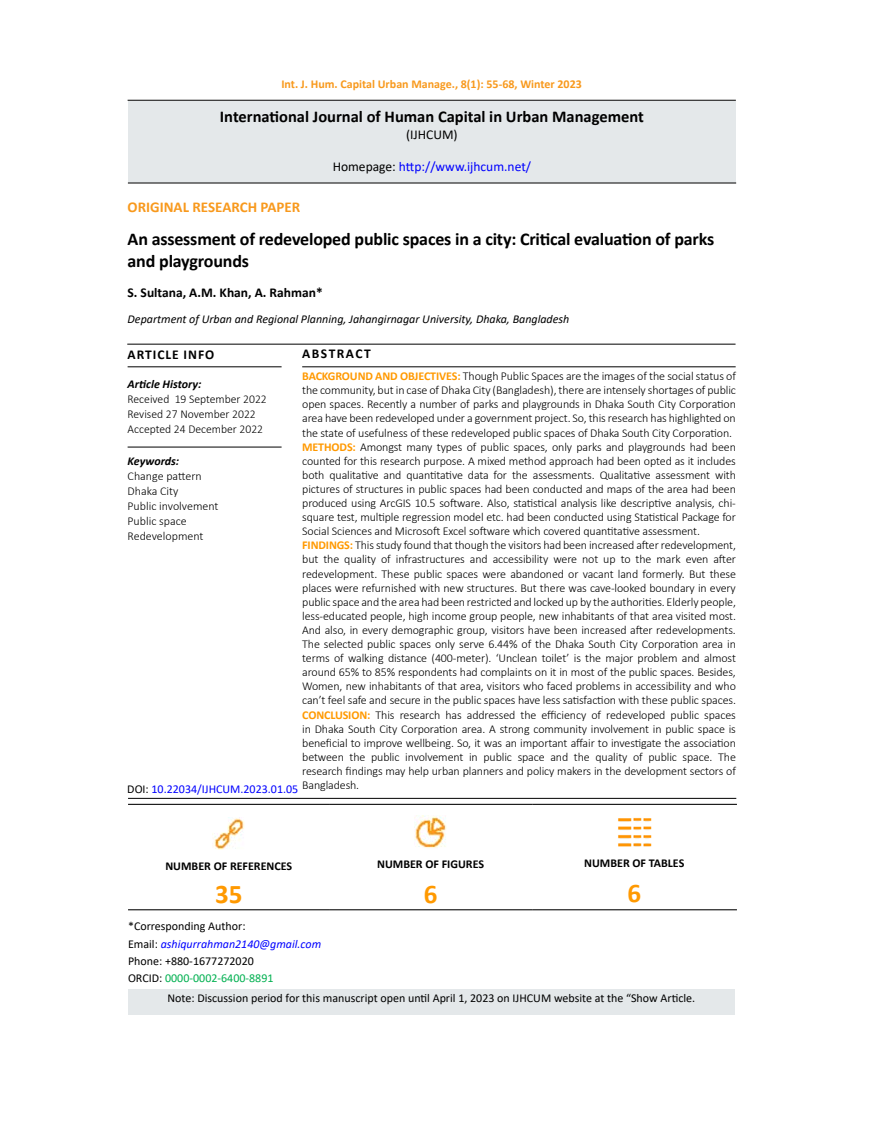
<style>
.page{position:relative;width:872px;height:1127px;background:#fff}
.page>*{position:absolute;margin:0;border:0;box-sizing:border-box;transform-origin:0 0}
.t1{font:700 27px "Calibri";color:#f90}
.t2{font:700 18px/21.6px "Calibri";letter-spacing:-.01em;color:#000}
.t3{font:700 16.5px "Calibri";color:#000}
.t4{font:700 15px "Calibri";color:#f8991d}
.t5{font:13.5px "Calibri";color:#00f}
.t6{font:700 13.5px "Calibri";color:#000}
.t7{font:700 13.5px "Calibri";letter-spacing:.06em;color:#000}
.t8{font:13.5px "Calibri";color:#000}
.t9{font:700 13.5px "Calibri";letter-spacing:.11em;color:#000}
.t10{font:300 12px/14.1px "Calibri";letter-spacing:-.01em;color:#000}
.t11{font:12px/17.2px "Calibri";color:#000}
.t12{font:italic 12px "Calibri";color:#000}
.t13{font:700 12px "Calibri";color:#f8991d}
.t14{font:700 12px "Calibri";color:#000}
.t15{font:12px "Calibri";color:#00f}
.t16{font:italic 700 12px "Calibri";color:#000}
.s1{color:#000}
.s2{font-weight:700;color:#f90}
.s3{font-style:italic;color:#00f}
.s4{color:#00b050}
</style>
<div class="page">
<hr style="left:128px;top:100px;width:608px;height:1px;background:#000">
<div style="left:128px;top:101px;width:608px;height:82px;background:#e4e8ea"></div>
<hr style="left:128px;top:366px;width:153px;height:1px;background:#000">
<hr style="left:302px;top:366px;width:433px;height:1px;background:#000">
<hr style="left:128px;top:447px;width:153px;height:1px;background:#000">
<hr style="left:127px;top:344px;width:608px;height:1px;background:#000">
<hr style="left:128px;top:798px;width:608px;height:1px;background:#000">
<hr style="left:128px;top:183px;width:608px;height:1px;background:#000">
<hr style="left:128px;top:804px;width:201px;height:1px;background:#000">
<hr style="left:329px;top:804px;width:203px;height:1px;background:#000">
<hr style="left:532px;top:804px;width:205px;height:1px;background:#000">
<hr style="left:128px;top:909px;width:201px;height:1px;background:#000">
<hr style="left:329px;top:909px;width:203px;height:1px;background:#000">
<hr style="left:532px;top:909px;width:205px;height:1px;background:#000">
<img style="left:212px;top:818px;width:32px;height:32px">
<img style="left:414px;top:816px;width:33px;height:32px">
<img style="left:618px;top:817px;width:33px;height:30px">
<div style="left:128px;top:989px;width:607px;height:25px;background:#e4e8ea"></div>
<p class="t13" style="left:281px;top:75px;width:302px">Int. J. Hum. Capital Urban Manage., 8(1): 55-68, Winter 2023</p>
<h3 class="t3" style="left:220px;top:105px;width:425px">International Journal of Human Capital in Urban Management</h3>
<p class="t8" style="left:406px;top:125px;width:53px">(IJHCUM)</p>
<p class="t5" style="left:333px;top:157px;width:200px"><span class="s1">Homepage:</span> http://www.ijhcum.net/</p>
<p class="t4" style="left:128px;top:196px;width:174px">ORIGINAL RESEARCH PAPER</p>
<h2 class="t2" style="left:128px;top:228px;width:588px">An assessment of redeveloped public spaces in a city: Critical evaluation of parks and playgrounds</h2>
<p class="t6" style="left:128px;top:283px;width:197px">S. Sultana, A.M. Khan, A. Rahman*</p>
<p class="t12" style="left:128px;top:311px;width:443px">Department of Urban and Regional Planning, Jahangirnagar University, Dhaka, Bangladesh</p>
<p class="t9" style="left:302px;top:344px;width:70px">ABSTRACT</p>
<p class="t7" style="left:128px;top:344px;width:88px">ARTICLE INFO</p>
<p class="t16" style="left:128px;top:375px;width:75px">Article History:</p>
<p class="t10" style="left:128px;top:391px;width:141px;line-height:15px">Received 19 September 2022<br>Revised 27 November 2022<br>Accepted 24 December 2022</p>
<p class="t16" style="left:128px;top:453px;width:53px">Keywords:</p>
<p class="t10" style="left:128px;top:469px;width:92px;line-height:15px">Change pattern<br>Dhaka City<br>Public involvement<br>Public space<br>Redevelopment</p>
<p class="t10" style="left:302px;top:369px;width:435px"><span class="s2">BACKGROUND AND OBJECTIVES:</span> Though Public Spaces are the images of the social status of the community, but in case of Dhaka City (Bangladesh), there are intensely shortages of public open spaces. Recently a number of parks and playgrounds in Dhaka South City Corporation area have been redeveloped under a government project. So, this research has highlighted on the state of usefulness of these redeveloped public spaces of Dhaka South City Corporation.<br><span class="s2">METHODS:</span> Amongst many types of public spaces, only parks and playgrounds had been counted for this research purpose. A mixed method approach had been opted as it includes both qualitative and quantitative data for the assessments. Qualitative assessment with pictures of structures in public spaces had been conducted and maps of the area had been produced using ArcGIS 10.5 software. Also, statistical analysis like descriptive analysis, chi&shy;square test, multiple regression model etc. had been conducted using Statistical Package for Social Sciences and Microsoft Excel software which covered quantitative assessment.<br><span class="s2">FINDINGS:</span> This study found that though the visitors had been increased after redevelopment, but the quality of infrastructures and accessibility were not up to the mark even after redevelopment. These public spaces were abandoned or vacant land formerly. But these places were refurnished with new structures. But there was cave-looked boundary in every public space and the area had been restricted and locked up by the authorities. Elderly people, less-educated people, high income group people, new inhabitants of that area visited most.<br>And also, in every demographic group, visitors have been increased after redevelopments.<br>The selected public spaces only serve 6.44% of the Dhaka South City Corporation area in terms of walking distance (400-meter). ‘Unclean toilet’ is the major problem and almost around 65% to 85% respondents had complaints on it in most of the public spaces. Besides, Women, new inhabitants of that area, visitors who faced problems in accessibility and who can’t feel safe and secure in the public spaces have less satisfaction with these public spaces.<br><span class="s2">CONCLUSION:</span> This research has addressed the efficiency of redeveloped public spaces in Dhaka South City Corporation area. A strong community involvement in public space is beneficial to improve wellbeing. So, it was an important affair to investigate the association between the public involvement in public space and the quality of public space. The research findings may help urban planners and policy makers in the development sectors of Bangladesh.</p>
<p class="t15" style="left:127px;top:781px;width:172px"><span class="s1">DOI:</span> 10.22034/IJHCUM.2023.01.05</p>
<p class="t14" style="left:165px;top:857px;width:128px">NUMBER OF REFERENCES</p>
<h1 class="t1" style="left:215px;top:875px;width:29px">35</h1>
<p class="t11" style="left:128px;top:917px;width:195px">*Corresponding Author:<br>Email: <span class="s3">ashiqurrahman2140@gmail.com<br></span>Phone: +880-1677272020<br>ORCID: <span class="s4">0000-0002-6400-8891</span></p>
<p class="t14" style="left:377px;top:855px;width:108px">NUMBER OF FIGURES</p>
<h1 class="t1" style="left:424px;top:875px;width:15px">6</h1>
<p class="t14" style="left:584px;top:854px;width:102px">NUMBER OF TABLES</p>
<h1 class="t1" style="left:627px;top:874px;width:15px">6</h1>
<p class="t11" style="left:167px;top:989px;width:529px">Note: Discussion period for this manuscript open until April 1, 2023 on IJHCUM website at the “Show Article.</p>
</div>
